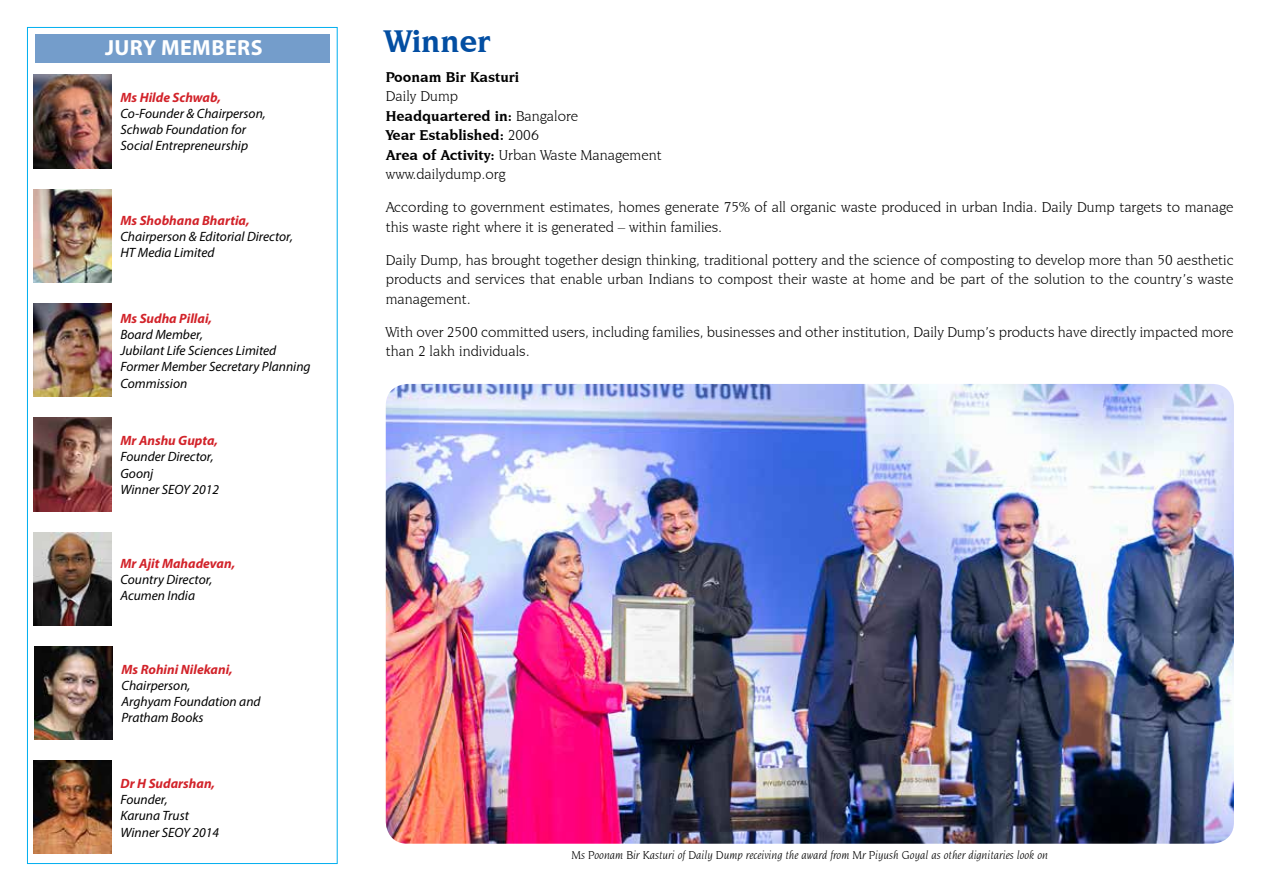
<style>
.page{position:relative;width:1261px;height:891px;background:#fff}
.page>*{position:absolute;margin:0;border:0;box-sizing:border-box;transform-origin:0 0}
.t1{font:700 33px "Novarese IT Cby BT";color:#034ea2}
.t2{font:700 21.9px "Myriad Pro";letter-spacing:.02em;color:#fff}
.t3{font:15px/19.5px "Novarese IT Cby BT";color:#000}
.t4{font:700 15px "Novarese IT Cby BT";color:#000}
.t5{font:italic 13.5px/16.2px "Myriad Pro";color:#000}
.t6{font:italic 700 13.5px "Myriad Pro";color:#d2232a}
.t7{font:italic 12px "Novarese IT Cby BT";color:#000}
.s1{font-weight:700}
</style>
<div class="page">
<img style="left:386px;top:384px;width:847px;height:460px">
<div style="left:35px;top:34px;width:294px;height:29px;background:#749dcb"></div>
<img style="left:33px;top:303px;width:78px;height:94px">
<img style="left:35px;top:646px;width:77px;height:94px">
<img style="left:33px;top:418px;width:78px;height:93px">
<img style="left:34px;top:533px;width:77px;height:92px">
<img style="left:33px;top:761px;width:78px;height:93px">
<img style="left:33px;top:189px;width:78px;height:93px">
<img style="left:33px;top:75px;width:78px;height:93px">
<h2 class="t2" style="left:105px;top:33px;width:159px">JURY MEMBERS</h2>
<p class="t6" style="left:120px;top:88px;width:102px">Ms Hilde Schwab,</p>
<p class="t5" style="left:120px;top:105px;width:147px">Co-Founder &amp; Chairperson,<br>Schwab Foundation for<br>Social Entrepreneurship</p>
<p class="t6" style="left:120px;top:211px;width:131px">Ms Shobhana Bhartia,</p>
<p class="t5" style="left:120px;top:228px;width:174px">Chairperson &amp; Editorial Director,<br>HT Media Limited</p>
<p class="t6" style="left:120px;top:309px;width:93px">Ms Sudha Pillai,</p>
<p class="t5" style="left:120px;top:326px;width:192px">Board Member,<br>Jubilant Life Sciences Limited<br>Former Member Secretary Planning<br>Commission</p>
<p class="t6" style="left:120px;top:432px;width:99px">Mr Anshu Gupta,</p>
<p class="t5" style="left:120px;top:449px;width:100px">Founder Director,<br>Goonj<br>Winner SEOY 2012</p>
<p class="t6" style="left:120px;top:554px;width:116px">Mr Ajit Mahadevan,</p>
<p class="t5" style="left:120px;top:571px;width:93px">Country Director,<br>Acumen India</p>
<p class="t6" style="left:122px;top:660px;width:113px">Ms Rohini Nilekani,</p>
<p class="t5" style="left:122px;top:677px;width:141px">Chairperson,<br>Arghyam Foundation and<br>Pratham Books</p>
<p class="t6" style="left:120px;top:775px;width:96px">Dr H Sudarshan,</p>
<p class="t5" style="left:120px;top:791px;width:100px">Founder,<br>Karuna Trust<br>Winner SEOY 2014</p>
<h1 class="t1" style="left:384px;top:21px;width:108px">Winner</h1>
<p class="t4" style="left:386px;top:68px;width:135px">Poonam Bir Kasturi</p>
<p class="t3" style="left:386px;top:86px;width:277px">Daily Dump<br><span class="s1">Headquartered in:</span> Bangalore<br><span class="s1">Year Established:</span> 2006<br><span class="s1">Area of Activity:</span> Urban Waste Management www.dailydump.org</p>
<p class="t3" style="left:386px;top:197px;width:849px">According to government estimates, homes generate 75% of all organic waste produced in urban India. Daily Dump targets to manage this waste right where it is generated – within families.</p>
<p class="t3" style="left:386px;top:250px;width:849px;text-align:justify">Daily Dump, has brought together design thinking, traditional pottery and the science of composting to develop more than 50 aesthetic products and services that enable urban Indians to compost their waste at home and be part of the solution to the country’s waste management.</p>
<p class="t3" style="left:386px;top:322px;width:849px">With over 2500 committed users, including families, businesses and other institution, Daily Dump’s products have directly impacted more than 2 lakh individuals.</p>
<p class="t7" style="left:571px;top:848px;width:478px">Ms Poonam Bir Kasturi of Daily Dump receiving the award from Mr Piyush Goyal as other dignitaries look on</p>
</div>
